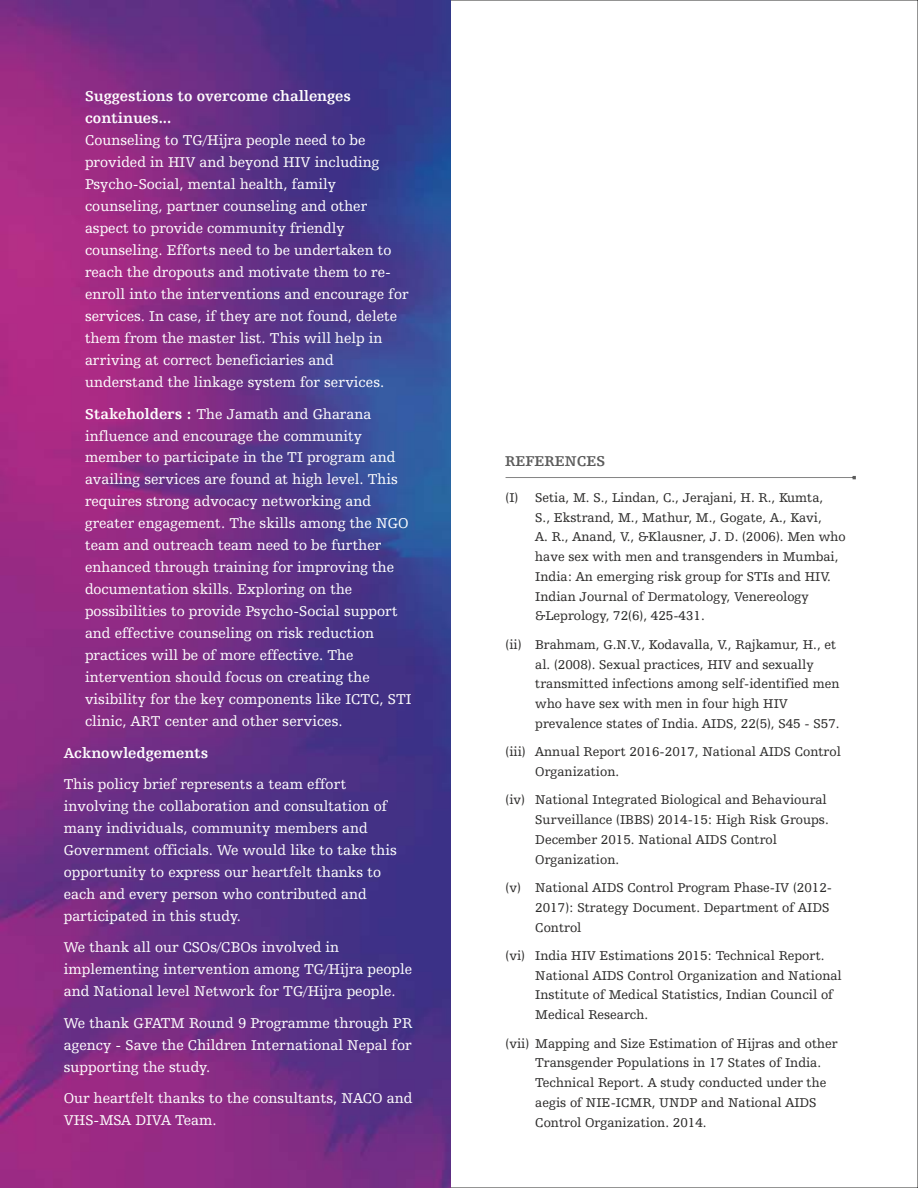
<style>
.page{position:relative;width:918px;height:1188px;background:#fff}
.page>*{position:absolute;margin:0;border:0;box-sizing:border-box;transform-origin:0 0}
.t1{font:15px/21.9px "Humanist Slabserif 712 BT";color:#fefefe}
.t2{font:700 15px/22.2px "Humanist Slabserif 712 BT";color:#fefefe}
.t3{font:700 15px "Humanist Slabserif 712 BT";color:#5b5b5b}
.t4{font:13.5px/19.8px "Humanist Slabserif 712 BT";color:#2b2a29}
.s1{font-weight:700}
</style>
<div class="page">
<img style="left:0;top:0;width:450px;height:1188px">
<hr style="left:506px;top:477px;width:348px;height:1px;background:#5b5b5b">
<p class="t2" style="left:85px;top:86px;width:267px">Suggestions to overcome challenges continues...</p>
<p class="t1" style="left:85px;top:131px;width:325px">Counseling to TG/Hijra people need to be provided in HIV and beyond HIV including Psycho-Social, mental health, family counseling, partner counseling and other aspect to provide community friendly counseling. Efforts need to be undertaken to reach the dropouts and motivate them to re&shy;enroll into the interventions and encourage for services. In case, if they are not found, delete them from the master list. This will help in arriving at correct beneficiaries and understand the linkage system for services.</p>
<p class="t1" style="left:85px;top:404px;width:328px"><span class="s1">Stakeholders :</span> The Jamath and Gharana influence and encourage the community member to participate in the TI program and availing services are found at high level. This requires strong advocacy networking and greater engagement. The skills among the NGO team and outreach team need to be further enhanced through training for improving the documentation skills. Exploring on the possibilities to provide Psycho-Social support and effective counseling on risk reduction practices will be of more effective. The intervention should focus on creating the visibility for the key components like ICTC, STI clinic, ART center and other services.</p>
<p class="t2" style="left:64px;top:743px;width:146px">Acknowledgements</p>
<p class="t1" style="left:64px;top:774px;width:335px">This policy brief represents a team effort involving the collaboration and consultation of many individuals, community members and Government officials. We would like to take this opportunity to express our heartfelt thanks to each and every person who contributed and participated in this study.</p>
<p class="t1" style="left:64px;top:938px;width:350px">We thank all our CSOs/CBOs involved in implementing intervention among TG/Hijra people and National level Network for TG/Hijra people.</p>
<p class="t1" style="left:64px;top:1013px;width:350px;text-align:justify">We thank GFATM Round 9 Programme through PR agency - Save the Children International Nepal for supporting the study.</p>
<p class="t1" style="left:64px;top:1088px;width:350px">Our heartfelt thanks to the consultants, NACO and<br>VHS-MSA DIVA Team.</p>
<p class="t3" style="left:505px;top:454px;width:101px">REFERENCES</p>
<p class="t4" style="left:535px;top:489px;width:312px;text-indent:-30px">(I) Setia, M. S., Lindan, C., Jerajani, H. R., Kumta,<br>S., Ekstrand, M., Mathur, M., Gogate, A., Kavi,<br>A. R., Anand, V., &amp;Klausner, J. D. (2006). Men who have sex with men and transgenders in Mumbai, India: An emerging risk group for STIs and HIV.<br>Indian Journal of Dermatology, Venereology &amp;Leprology, 72(6), 425-431.</p>
<p class="t4" style="left:535px;top:635px;width:306px;text-indent:-30px">(ii) Brahmam, G.N.V., Kodavalla, V., Rajkamur, H., et al. (2008). Sexual practices, HIV and sexually transmitted infections among self-identified men who have sex with men in four high HIV prevalence states of India. AIDS, 22(5), S45 - S57.</p>
<p class="t4" style="left:535px;top:743px;width:307px;text-indent:-30px">(iii) Annual Report 2016-2017, National AIDS Control<br>Organization.</p>
<p class="t4" style="left:535px;top:791px;width:295px;text-indent:-30px">(iv) National Integrated Biological and Behavioural Surveillance (IBBS) 2014-15: High Risk Groups.<br>December 2015. National AIDS Control Organization.</p>
<p class="t4" style="left:535px;top:879px;width:298px;text-indent:-30px">(v) National AIDS Control Program Phase-IV (2012-<br>2017): Strategy Document. Department of AIDS<br>Control</p>
<p class="t4" style="left:535px;top:947px;width:308px;text-indent:-30px">(vi) India HIV Estimations 2015: Technical Report.<br>National AIDS Control Organization and National Institute of Medical Statistics, Indian Council of Medical Research.</p>
<p class="t4" style="left:535px;top:1034px;width:304px;text-indent:-30px">(vii) Mapping and Size Estimation of Hijras and other Transgender Populations in 17 States of India.<br>Technical Report. A study conducted under the aegis of NIE-ICMR, UNDP and National AIDS Control Organization. 2014.</p>
</div>
